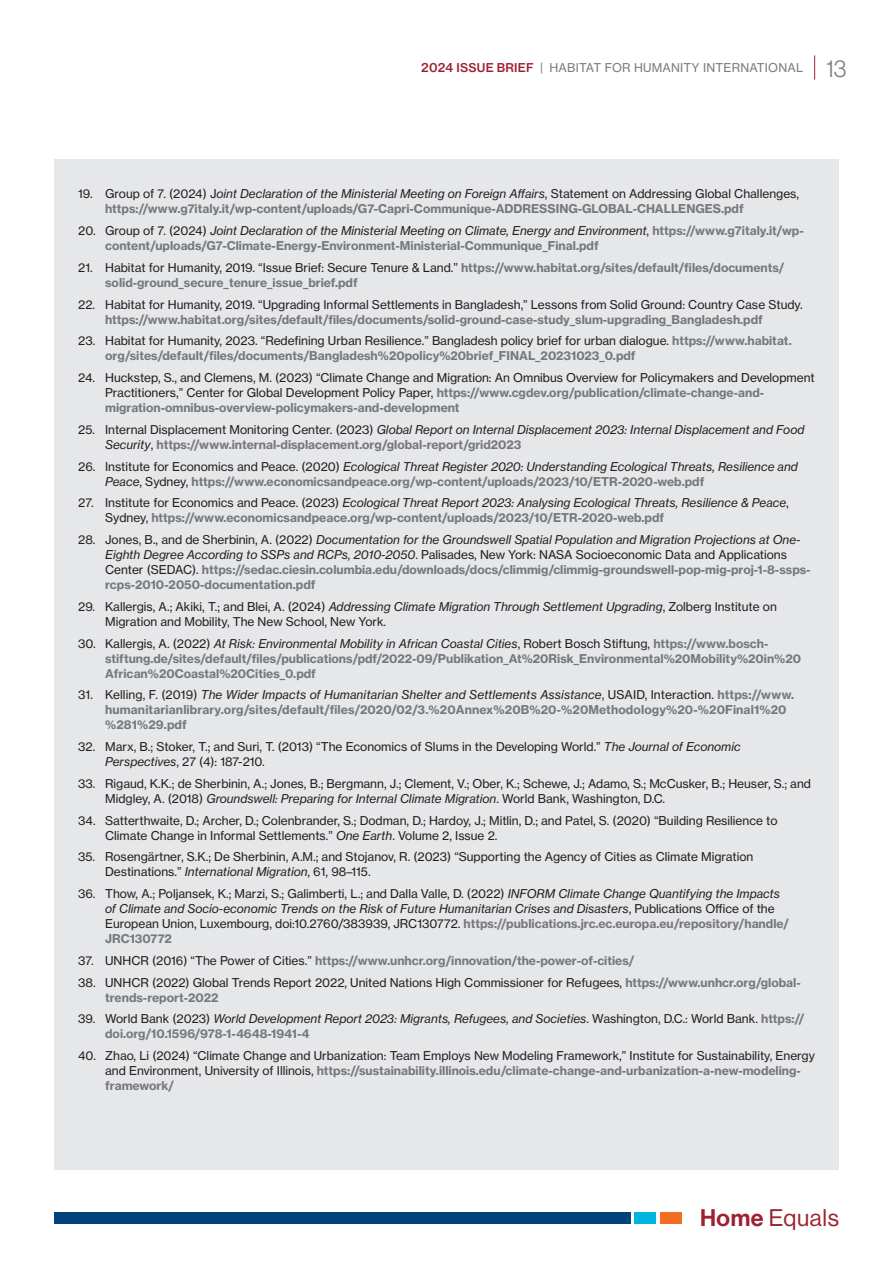
<style>
.page{position:relative;width:893px;height:1263px;background:#fff}
.page>*{position:absolute;margin:0;border:0;box-sizing:border-box;transform-origin:0 0}
.t1{font:23.55px "N Haas Grotesk DS Pro 55 Rg";letter-spacing:.025em;color:#9d2130}
.t2{font:12px/15px "N Haas Grotesk TX Pro 55 Rg";color:#231f20}
.t3{font:12px/15px "N Haas Grotesk TX Pro 75 Bd";color:#76787b}
.t4{font:12px/15px "N Haas Grotesk TX Pro 56 It";color:#231f20}
.t5{font:12px "N Haas Grotesk TX Pro 55 Rg";letter-spacing:.015em;color:#787d83}
.s1{font-family:"N Haas Grotesk TX Pro 65 Md";color:#9d2130}
.s2{font-family:"N Haas Grotesk DS Pro 45 Lt";font-size:24px}
.s3{font-family:"N Haas Grotesk TX Pro 55 Rg";color:#231f20}
.s4{font-family:"N Haas Grotesk TX Pro 56 It";color:#231f20}
.s5{font-family:"N Haas Grotesk TX Pro 75 Bd";color:#76787b}
.s6{font-family:"N Haas Grotesk TX Pro 55 Rg"}
.s7{font-family:"N Haas Grotesk TX Pro 56 It"}
.s8{font-family:"N Haas Grotesk DS Pro 65 Md"}
</style>
<div class="page">
<div style="left:54px;top:1212px;width:577px;height:12px;background:#01427c"></div>
<div style="left:635px;top:1212px;width:21px;height:12px;background:#00b4e0"></div>
<div style="left:660px;top:1212px;width:21px;height:12px;background:#f36e21"></div>
<svg style="left:814px;top:55px;width:1px;height:25px"></svg>
<div style="left:54px;top:159px;width:785px;height:1010px;background:#e6e7e9"></div>
<p class="t5" style="left:421px;top:60px;width:427px"><span class="s1">2024 ISSUE BRIEF</span> | HABITAT FOR HUMANITY INTERNATIONAL <span class="s2">13</span></p>
<p class="t3" style="left:105px;top:186px;width:695px;text-indent:-27px"><span class="s3">19. Group of 7. (2024) J</span><span class="s4">oint Declaration of the Ministerial Meeting on Foreign Affairs</span><span class="s3">, Statement on Addressing Global Challenges, </span>https://www.g7italy.it/wp-content/uploads/G7-Capri-Communique-ADDRESSING-GLOBAL-CHALLENGES.pdf</p>
<p class="t3" style="left:105px;top:223px;width:700px;text-indent:-27px"><span class="s3">20. Group of 7. (2024)</span> <span class="s4">Joint Declaration of the Ministerial Meeting on Climate, Energy and Environment</span><span class="s3">,</span> https://www.g7italy.it/wp&shy;content/uploads/G7-Climate-Energy-Environment-Ministerial-Communique_Final.pdf</p>
<p class="t3" style="left:105px;top:260px;width:681px;text-indent:-27px"><span class="s3">21. Habitat for Humanity, 2019. “Issue Brief: Secure Tenure &amp; Land.”</span> https://www.habitat.org/sites/default/files/documents/ solid-ground_secure_tenure_issue_brief.pdf</p>
<p class="t2" style="left:105px;top:297px;width:699px;text-indent:-27px">22. Habitat for Humanity, 2019. “Upgrading Informal Settlements in Bangladesh,” Lessons from Solid Ground: Country Case Study. <span class="s5">https://www.habitat.org/sites/default/files/documents/solid-ground-case-study_slum-upgrading_Bangladesh.pdf</span></p>
<p class="t3" style="left:105px;top:333px;width:688px;text-indent:-27px"><span class="s3">23. Habitat for Humanity, 2023. “Redefining Urban Resilience.” Bangladesh policy brief for urban dialogue.</span> https://www.habitat. org/sites/default/files/documents/Bangladesh%20policy%20brief_FINAL_20231023_0.pdf</p>
<p class="t2" style="left:105px;top:370px;width:711px;text-indent:-27px">24. Huckstep, S., and Clemens, M. (2023) “Climate Change and Migration: An Omnibus Overview for Policymakers and Development<br>Practitioners,” Center for Global Development Policy Paper, <span class="s5">https://www.cgdev.org/publication/climate-change-and&shy;migration-omnibus-overview-policymakers-and-development</span></p>
<p class="t4" style="left:105px;top:422px;width:701px;text-indent:-27px"><span class="s6">25. Internal Displacement Monitoring Center. (2023)</span> Global Report on Internal Displacement 2023: Internal Displacement and Food<br>Security<span class="s6">,</span> <span class="s5">https://www.internal-displacement.org/global-report/grid2023</span></p>
<p class="t4" style="left:105px;top:459px;width:694px;text-indent:-27px"><span class="s6">26. Institute for Economics and Peace. (2020)</span> Ecological Threat Register 2020: Understanding Ecological Threats, Resilience and<br>Peace<span class="s6">, Sydney,</span> <span class="s5">https://www.economicsandpeace.org/wp-content/uploads/2023/10/ETR-2020-web.pdf</span></p>
<p class="t3" style="left:105px;top:495px;width:685px;text-indent:-27px"><span class="s3">27. Institute for Economics and Peace. (2023)</span> <span class="s4">Ecological Threat Report 2023: Analysing Ecological Threats, Resilience &amp; Peace</span><span class="s3">,<br>Sydney,</span> https://www.economicsandpeace.org/wp-content/uploads/2023/10/ETR-2020-web.pdf</p>
<p class="t3" style="left:105px;top:532px;width:707px;text-indent:-27px"><span class="s3">28. Jones, B., and de Sherbinin, A. (2022)</span> <span class="s4">Documentation for the Groundswell Spatial Population and Migration Projections at One-Eighth Degree According to SSPs and RCPs, 2010-2050</span><span class="s3">. Palisades, New York: NASA Socioeconomic Data and Applications Center (SEDAC).</span> https://sedac.ciesin.columbia.edu/downloads/docs/climmig/climmig-groundswell-pop-mig-proj-1-8-ssps&shy;rcps-2010-2050-documentation.pdf</p>
<p class="t2" style="left:105px;top:599px;width:673px;text-indent:-27px">29. Kallergis, A.; Akiki, T.; and Blei, A. (2024) <span class="s7">Addressing Climate Migration Through Settlement Upgrading</span>, Zolberg Institute on<br>Migration and Mobility, The New School, New York.</p>
<p class="t3" style="left:105px;top:636px;width:697px;text-indent:-27px"><span class="s3">30. Kallergis, A. (2022)</span> <span class="s4">At Risk: Environmental Mobility in African Coastal Cities</span><span class="s3">, Robert Bosch Stiftung,</span> https://www.bosch&shy;stiftung.de/sites/default/files/publications/pdf/2022-09/Publikation_At%20Risk_Environmental%20Mobility%20in%20<br>African%20Coastal%20Cities_0.pdf</p>
<p class="t3" style="left:105px;top:687px;width:690px;text-indent:-27px"><span class="s3">31. Kelling, F. (2019)</span> <span class="s4">The Wider Impacts of Humanitarian Shelter and Settlements Assistance</span><span class="s3">, USAID, Interaction.</span> https://www. humanitarianlibrary.org/sites/default/files/2020/02/3.%20Annex%20B%20-%20Methodology%20-%20Final1%20 %281%29.pdf</p>
<p class="t2" style="left:105px;top:739px;width:637px;text-indent:-27px">32. Marx, B.; Stoker, T.; and Suri, T. (2013) “The Economics of Slums in the Developing World.” <span class="s7">The Journal of Economic<br>Perspectives</span>, 27 (4): 187-210.</p>
<p class="t2" style="left:105px;top:776px;width:707px;text-indent:-27px">33. Rigaud, K.K.; de Sherbinin, A.; Jones, B.; Bergmann, J.; Clement, V.; Ober, K.; Schewe, J.; Adamo, S.; McCusker, B.; Heuser, S.; and<br>Midgley, A. (2018) <span class="s7">Groundswell: Preparing for Internal Climate Migration</span>. World Bank, Washington, D.C.</p>
<p class="t2" style="left:105px;top:813px;width:674px;text-indent:-27px">34. Satterthwaite, D.; Archer, D.; Colenbrander, S.; Dodman, D.; Hardoy, J.; Mitlin, D.; and Patel, S. (2020) “Building Resilience to<br>Climate Change in Informal Settlements.” <span class="s7">One Earth</span>. Volume 2, Issue 2.</p>
<p class="t2" style="left:105px;top:849px;width:650px;text-indent:-27px">35. Rosengärtner, S.K.; De Sherbinin, A.M.; and Stojanov, R. (2023) “Supporting the Agency of Cities as Climate Migration<br>Destinations.” <span class="s7">International Migration</span>, 61, 98–115.</p>
<p class="t2" style="left:105px;top:886px;width:685px;text-indent:-27px">36. Thow, A.; Poljansek, K.; Marzi, S.; Galimberti, L.; and Dalla Valle, D. (2022) <span class="s7">INFORM Climate Change Quantifying the Impacts of Climate and Socio-economic Trends on the Risk of Future Humanitarian Crises and Disasters</span>, Publications Office of the European Union, Luxembourg, doi:10.2760/383939, JRC130772. <span class="s5">https://publications.jrc.ec.europa.eu/repository/handle/ JRC130772</span></p>
<p class="t3" style="left:78px;top:953px;width:558px"><span class="s3">37. UNHCR (2016) “The Power of Cities.”</span> https://www.unhcr.org/innovation/the-power-of-cities/</p>
<p class="t2" style="left:105px;top:975px;width:697px;text-indent:-27px">38. UNHCR (2022) Global Trends Report 2022, United Nations High Commissioner for Refugees, <span class="s5">https://www.unhcr.org/global&shy;trends-report-2022</span></p>
<p class="t4" style="left:105px;top:1011px;width:701px;text-indent:-27px"><span class="s6">39. World Bank (2023)</span> World Development Report 2023: Migrants, Refugees, and Societies<span class="s6">. Washington, D.C.: World Bank.</span> <span class="s5">https:// doi.org/10.1596/978-1-4648-1941-4</span></p>
<p class="t2" style="left:105px;top:1048px;width:711px;text-indent:-27px">40. Zhao, Li (2024) “Climate Change and Urbanization: Team Employs New Modeling Framework,” Institute for Sustainability, Energy and Environment, University of Illinois, <span class="s5">https://sustainability.illinois.edu/climate-change-and-urbanization-a-new-modeling&shy;framework/</span></p>
<h1 class="t1" style="left:700px;top:1204px;width:140px"><span class="s8">Home</span> Equals</h1>
</div>
